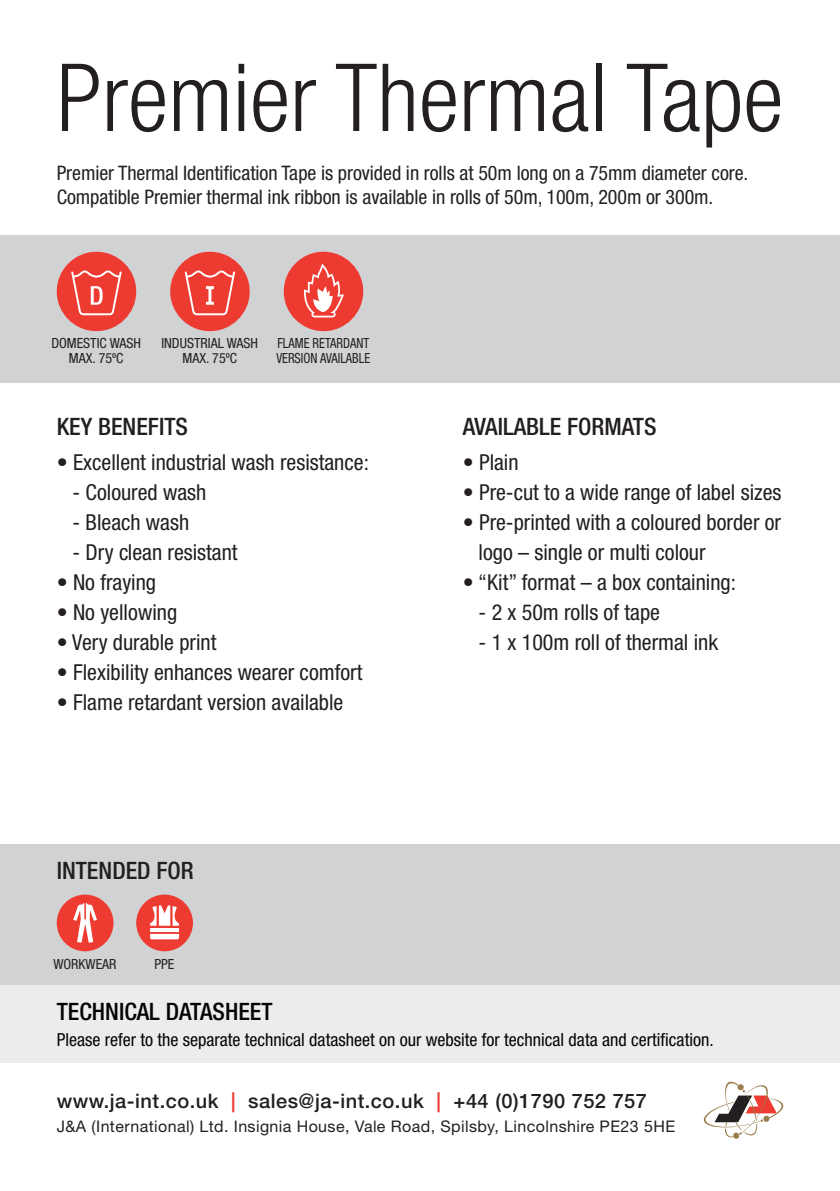
<style>
.page{position:relative;width:840px;height:1191px;background:#fff}
.page>*{position:absolute;margin:0;border:0;box-sizing:border-box;transform-origin:0 0}
.t1{font:300 condensed 94px "Helvetica Neue";color:#231f20}
.t2{font:500 condensed 24px "Helvetica Neue";color:#231f20}
.t3{font:500 condensed 24px "Helvetica Neue";color:#040503}
.t4{font:condensed 22px/30px "Helvetica Neue";color:#231f20}
.t5{font:condensed 20px/24px "Helvetica Neue";letter-spacing:-.005em;color:#231f20}
.t6{font:500 20px "Helvetica Neue";letter-spacing:.025em;color:#231f20}
.t7{font:condensed 18px "Helvetica Neue";color:#040503}
.t8{font:16px "Helvetica Neue";letter-spacing:.025em;color:#231f20}
.t9{font:condensed 14px/15px "Helvetica Neue";color:#231f20;text-align:center}
.t10{font:condensed 14px/15px "Helvetica Neue";color:#231f20;scale:.9 1}
.s1{color:#ee3b32}
</style>
<div class="page">
<div style="left:0;top:235px;width:839px;height:148px;background:#d1d2d4"></div>
<svg style="left:703px;top:1081px;width:80px;height:58px"></svg>
<div style="left:0;top:844px;width:839px;height:141px;background:#d1d2d4"></div>
<div style="left:0;top:985px;width:839px;height:77px;background:#ececee"></div>
<div style="left:57px;top:894px;width:56px;height:57px;background:#ee3b32;border-radius:50%"></div>
<svg style="left:73px;top:903px;width:24px;height:39px"></svg>
<div style="left:136px;top:894px;width:57px;height:57px;background:#ee3b32;border-radius:50%"></div>
<svg style="left:150px;top:934px;width:29px;height:5px"></svg>
<hr style="left:150px;top:928px;width:29px;height:3px;background:#fff">
<svg style="left:150px;top:905px;width:29px;height:20px"></svg>
<div style="left:170px;top:252px;width:79px;height:79px;background:#ee3b32;border-radius:50%"></div>
<svg style="left:184px;top:270px;width:51px;height:45px"></svg>
<div style="left:57px;top:252px;width:79px;height:79px;background:#ee3b32;border-radius:50%"></div>
<svg style="left:71px;top:270px;width:51px;height:45px"></svg>
<div style="left:283px;top:252px;width:80px;height:79px;background:#ee3b32;border-radius:50%"></div>
<svg style="left:304px;top:264px;width:40px;height:53px"></svg>
<h1 class="t1" style="left:57px;top:44px;width:727px">Premier Thermal Tape</h1>
<p class="t5" style="left:57px;top:160px;width:692px">Premier Thermal Identification Tape is provided in rolls at 50m long on a 75mm diameter core.<br>Compatible Premier thermal ink ribbon is available in rolls of 50m, 100m, 200m or 300m.</p>
<p class="t9" style="left:51px;top:336px;width:91px">DOMESTIC WASH<br>MAX. 75ºC</p>
<p class="t9" style="left:161px;top:336px;width:98px">INDUSTRIAL WASH<br>MAX. 75ºC</p>
<p class="t10" style="left:276px;top:336px;width:106px">FLAME RETARDANT<br>VERSION AVAILABLE</p>
<p class="t2" style="left:57px;top:412px;width:133px">KEY BENEFITS</p>
<p class="t2" style="left:462px;top:412px;width:195px">AVAILABLE FORMATS</p>
<p class="t4" style="left:57px;top:447px;width:313px">• Excellent industrial wash resistance:</p>
<p class="t4" style="left:73px;top:477px;width:135px">- Coloured wash</p>
<p class="t4" style="left:73px;top:507px;width:118px">- Bleach wash</p>
<p class="t4" style="left:73px;top:537px;width:166px">- Dry clean resistant</p>
<p class="t4" style="left:57px;top:567px;width:101px">• No fraying</p>
<p class="t4" style="left:57px;top:597px;width:122px">• No yellowing</p>
<p class="t4" style="left:57px;top:627px;width:161px">• Very durable print</p>
<p class="t4" style="left:57px;top:657px;width:307px">• Flexibility enhances wearer comfort</p>
<p class="t4" style="left:57px;top:687px;width:288px">• Flame retardant version available</p>
<p class="t4" style="left:462px;top:447px;width:57px">• Plain</p>
<p class="t4" style="left:462px;top:477px;width:320px">• Pre-cut to a wide range of label sizes</p>
<p class="t4" style="left:478px;top:507px;width:304px;text-indent:-16px">• Pre-printed with a coloured border or logo – single or multi colour</p>
<p class="t4" style="left:462px;top:567px;width:274px">• “Kit” format – a box containing:</p>
<p class="t4" style="left:478px;top:597px;width:183px">- 2 x 50m rolls of tape</p>
<p class="t4" style="left:478px;top:627px;width:241px">- 1 x 100m roll of thermal ink</p>
<p class="t2" style="left:57px;top:856px;width:138px">INTENDED FOR</p>
<p class="t9" style="left:53px;top:956px;width:65px">WORKWEAR</p>
<p class="t9" style="left:154px;top:956px;width:21px">PPE</p>
<p class="t3" style="left:57px;top:997px;width:217px">TECHNICAL DATASHEET</p>
<p class="t7" style="left:57px;top:1029px;width:658px">Please refer to the separate technical datasheet on our website for technical data and certification.</p>
<p class="t6" style="left:57px;top:1089px;width:591px">www.ja-int.co.uk <span class="s1">|</span> sales@ja-int.co.uk <span class="s1">|</span> +44 (0)1790 752 757</p>
<p class="t8" style="left:57px;top:1117px;width:619px">J&amp;A (International) Ltd. Insignia House, Vale Road, Spilsby, Lincolnshire PE23 5HE</p>
</div>
